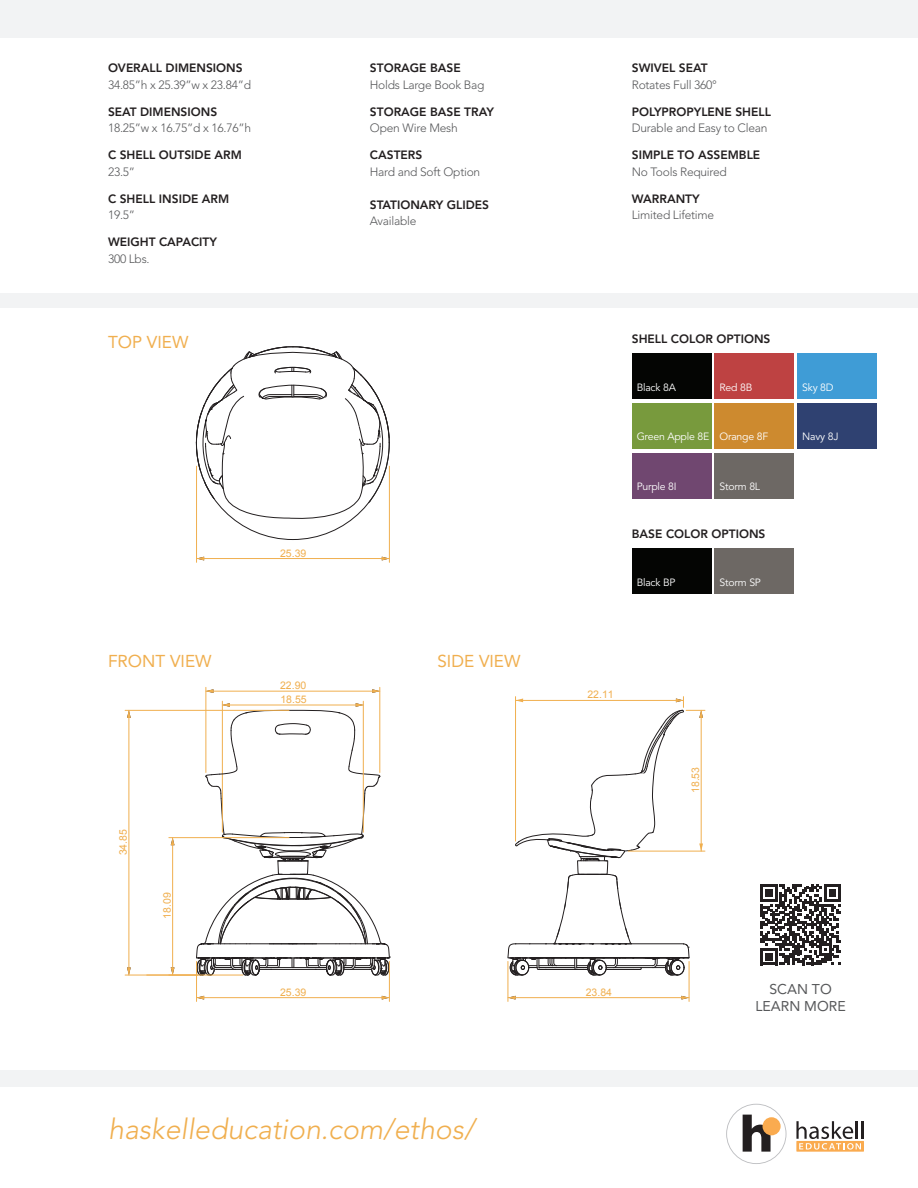
<style>
.page{position:relative;width:918px;height:1188px;background:#fff}
.page>*{position:absolute;margin:0;border:0;box-sizing:border-box;transform-origin:0 0}
.t1{font:italic 300 28.5px "Avenir LT Std";color:#f0af4f}
.t2{font:17.1px "Avenir LT Std";color:#f0af4f}
.t3{font:14.1px/16.5px "Avenir LT Std";color:#57585a;text-align:center}
.t4{font:800 12px "Avenir LT Std";color:#231f20}
.t5{font:300 12px "Avenir LT Std";letter-spacing:-.02em;color:#57585a}
.t6{font:10.5px "Avenir LT Std";letter-spacing:-.02em;color:#fff}
.t7{font:10.5px/13.8px "Arial";color:#f0af4f}
</style>
<div class="page">
<div style="left:0;top:0;width:918px;height:1086px;background:#f2f3f4"></div>
<div style="left:0;top:309px;width:918px;height:761px;background:#fff"></div>
<div style="left:0;top:38px;width:918px;height:255px;background:#fff"></div>
<svg style="left:197px;top:557px;width:7px;height:3px"></svg>
<svg style="left:382px;top:557px;width:7px;height:3px"></svg>
<hr style="left:196px;top:466px;width:1px;height:96px;background:#f0af4f">
<hr style="left:389px;top:466px;width:1px;height:96px;background:#f0af4f">
<hr style="left:197px;top:558px;width:192px;height:1px;background:#f0af4f">
<svg style="left:195px;top:346px;width:195px;height:194px"></svg>
<svg style="left:207px;top:689px;width:6px;height:4px"></svg>
<svg style="left:372px;top:689px;width:8px;height:4px"></svg>
<svg style="left:509px;top:996px;width:7px;height:4px"></svg>
<svg style="left:681px;top:996px;width:8px;height:4px"></svg>
<svg style="left:197px;top:996px;width:7px;height:4px"></svg>
<svg style="left:382px;top:996px;width:7px;height:4px"></svg>
<svg style="left:127px;top:967px;width:4px;height:8px"></svg>
<svg style="left:127px;top:711px;width:4px;height:7px"></svg>
<hr style="left:380px;top:687px;width:1px;height:86px;background:#f0af4f">
<hr style="left:206px;top:687px;width:1px;height:85px;background:#f0af4f">
<hr style="left:206px;top:691px;width:174px;height:1px;background:#f0af4f">
<hr style="left:222px;top:701px;width:1px;height:131px;background:#f0af4f">
<hr style="left:363px;top:701px;width:1px;height:131px;background:#f0af4f">
<svg style="left:507px;top:697px;width:198px;height:287px"></svg>
<hr style="left:628px;top:851px;width:77px;height:1px;background:#f0af4f">
<hr style="left:701px;top:710px;width:1px;height:141px;background:#f0af4f">
<hr style="left:508px;top:961px;width:1px;height:40px;background:#f0af4f">
<hr style="left:689px;top:961px;width:1px;height:40px;background:#f0af4f">
<hr style="left:508px;top:997px;width:181px;height:1px;background:#f0af4f">
<hr style="left:196px;top:961px;width:1px;height:40px;background:#f0af4f">
<hr style="left:389px;top:961px;width:1px;height:40px;background:#f0af4f">
<hr style="left:197px;top:997px;width:192px;height:1px;background:#f0af4f">
<hr style="left:125px;top:975px;width:118px;height:1px;background:#f0af4f">
<hr style="left:125px;top:710px;width:164px;height:1px;background:#f0af4f">
<hr style="left:129px;top:710px;width:1px;height:265px;background:#f0af4f">
<svg style="left:169px;top:703px;width:221px;height:275px"></svg>
<div style="left:632px;top:353px;width:79px;height:46px;background:#040503"></div>
<div style="left:632px;top:548px;width:79px;height:46px;background:#040503"></div>
<div style="left:632px;top:403px;width:79px;height:46px;background:#789a3d"></div>
<div style="left:632px;top:453px;width:79px;height:46px;background:#704770"></div>
<div style="left:715px;top:353px;width:79px;height:46px;background:#be4242"></div>
<div style="left:715px;top:548px;width:79px;height:46px;background:#6d6864"></div>
<div style="left:715px;top:403px;width:79px;height:46px;background:#cd8a2f"></div>
<div style="left:715px;top:453px;width:79px;height:46px;background:#6d6864"></div>
<div style="left:798px;top:353px;width:79px;height:46px;background:#3f9cd6"></div>
<div style="left:798px;top:403px;width:79px;height:46px;background:#2f4171"></div>
<div style="left:796px;top:1141px;width:68px;height:11px;background:#faab4f"></div>
<svg style="left:726px;top:1104px;width:60px;height:60px"></svg>
<svg style="left:796px;top:1121px;width:68px;height:29px"></svg>
<svg style="left:760px;top:884px;width:81px;height:81px"></svg>
<p class="t4" style="left:108px;top:61px;width:136px">OVERALL DIMENSIONS</p>
<p class="t5" style="left:108px;top:78px;width:145px">34.85”h x 25.39”w x 23.84”d</p>
<p class="t4" style="left:108px;top:104px;width:111px">SEAT DIMENSIONS</p>
<p class="t5" style="left:108px;top:121px;width:145px">18.25”w x 16.75”d x 16.76”h</p>
<p class="t4" style="left:108px;top:148px;width:135px">C SHELL OUTSIDE ARM</p>
<p class="t5" style="left:108px;top:165px;width:29px">23.5”</p>
<p class="t4" style="left:108px;top:191px;width:123px">C SHELL INSIDE ARM</p>
<p class="t5" style="left:108px;top:208px;width:29px">19.5”</p>
<p class="t4" style="left:108px;top:235px;width:111px">WEIGHT CAPACITY</p>
<p class="t5" style="left:108px;top:252px;width:43px">300 Lbs.</p>
<p class="t4" style="left:370px;top:61px;width:92px">STORAGE BASE</p>
<p class="t5" style="left:370px;top:78px;width:116px">Holds Large Book Bag</p>
<p class="t4" style="left:370px;top:104px;width:126px">STORAGE BASE TRAY</p>
<p class="t5" style="left:370px;top:121px;width:89px">Open Wire Mesh</p>
<p class="t4" style="left:370px;top:148px;width:54px">CASTERS</p>
<p class="t5" style="left:370px;top:165px;width:112px">Hard and Soft Option</p>
<p class="t4" style="left:370px;top:197px;width:121px">STATIONARY GLIDES</p>
<p class="t5" style="left:370px;top:214px;width:48px">Available</p>
<p class="t4" style="left:632px;top:61px;width:77px">SWIVEL SEAT</p>
<p class="t5" style="left:632px;top:78px;width:87px">Rotates Full 360°</p>
<p class="t4" style="left:632px;top:104px;width:141px">POLYPROPYLENE SHELL</p>
<p class="t5" style="left:632px;top:121px;width:137px">Durable and Easy to Clean</p>
<p class="t4" style="left:632px;top:148px;width:130px">SIMPLE TO ASSEMBLE</p>
<p class="t5" style="left:632px;top:165px;width:97px">No Tools Required</p>
<p class="t4" style="left:632px;top:191px;width:69px">WARRANTY</p>
<p class="t5" style="left:632px;top:208px;width:84px">Limited Lifetime</p>
<h2 class="t2" style="left:108px;top:332px;width:82px">TOP VIEW</h2>
<p class="t7" style="left:280px;top:546px;width:28px">25.39</p>
<p class="t4" style="left:632px;top:332px;width:140px">SHELL COLOR OPTIONS</p>
<p class="t6" style="left:637px;top:381px;width:41px">Black 8A</p>
<p class="t6" style="left:720px;top:381px;width:34px">Red 8B</p>
<p class="t6" style="left:637px;top:431px;width:74px">Green Apple 8E</p>
<p class="t6" style="left:637px;top:481px;width:41px">Purple 8I</p>
<p class="t6" style="left:720px;top:431px;width:50px">Orange 8F</p>
<p class="t6" style="left:720px;top:481px;width:42px">Storm 8L</p>
<p class="t4" style="left:632px;top:527px;width:135px">BASE COLOR OPTIONS</p>
<p class="t6" style="left:637px;top:576px;width:40px">Black BP</p>
<p class="t6" style="left:720px;top:576px;width:43px">Storm SP</p>
<p class="t6" style="left:802px;top:381px;width:33px">Sky 8D</p>
<p class="t6" style="left:802px;top:431px;width:38px">Navy 8J</p>
<h2 class="t2" style="left:108px;top:651px;width:105px">FRONT VIEW</h2>
<h2 class="t2" style="left:437px;top:651px;width:85px">SIDE VIEW</h2>
<p class="t7" style="left:116px;top:855px;width:28px;rotate:-90deg">34.85</p>
<p class="t7" style="left:160px;top:919px;width:28px;rotate:-90deg">18.09</p>
<p class="t7" style="left:280px;top:679px;width:28px">22.90<br>18.55</p>
<p class="t7" style="left:587px;top:688px;width:28px">22.11</p>
<p class="t7" style="left:280px;top:985px;width:28px">25.39</p>
<p class="t7" style="left:586px;top:985px;width:28px">23.84</p>
<p class="t7" style="left:689px;top:793px;width:28px;rotate:-90deg">18.53</p>
<p class="t3" style="left:755px;top:981px;width:92px">SCAN TO<br>LEARN MORE</p>
<h1 class="t1" style="left:108px;top:1113px;width:368px">haskelleducation.com/ethos/</h1>
</div>
